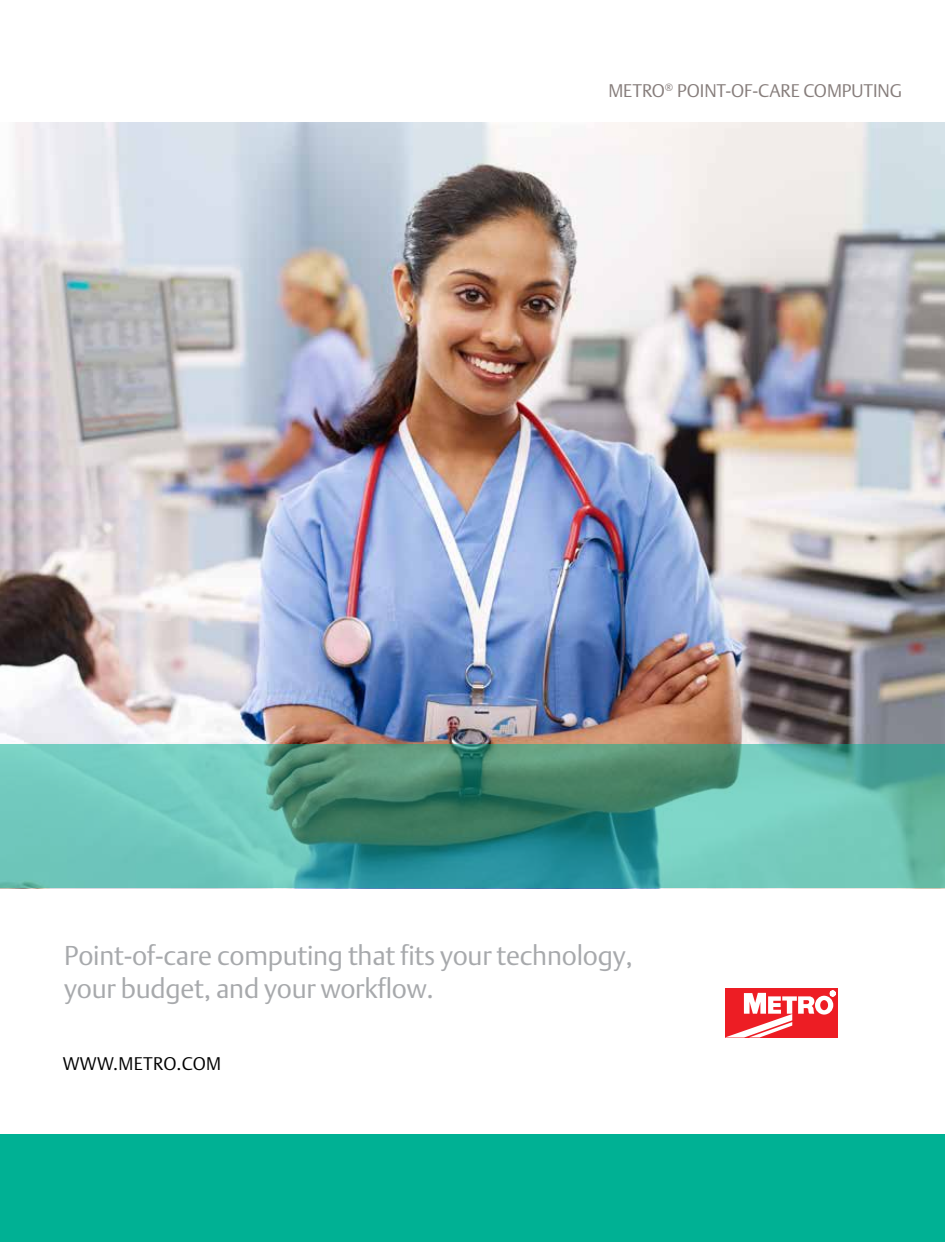
<style>
.page{position:relative;width:945px;height:1242px;background:#fff}
.page>*{position:absolute;margin:0;border:0;box-sizing:border-box;transform-origin:0 0}
.t1{font:300 27px/33px "DTL Argo T";letter-spacing:-.01em;color:#a7a9ac}
.t2{font:300 18.15px "DTL Argo T";letter-spacing:-.005em;color:#867d7b}
.t3{font:300 18.15px "DTL Argo T";color:#000}
</style>
<div class="page">
<img style="left:0;top:122px;width:945px;height:622px">
<svg style="left:0;top:744px;width:945px;height:144px;background:#59ab9e"></svg>
<div style="left:0;top:1135px;width:945px;height:107px;background:#00b194"></div>
<div style="left:725px;top:988px;width:113px;height:49px;background:#ed1d24"></div>
<div style="left:815px;top:996px;width:18px;height:19px;background:#fff;border-radius:50%"></div>
<svg style="left:725px;top:993px;width:89px;height:45px"></svg>
<svg style="left:830px;top:991px;width:6px;height:5px"></svg>
<div style="left:820px;top:1000px;width:8px;height:10px;background:#ed1d24;border-radius:50%"></div>
<p class="t2" style="left:608px;top:80px;width:295px">METRO<sup>®</sup> POINT-OF-CARE COMPUTING</p>
<p class="t1" style="left:64px;top:938px;width:570px">Point-of-care computing that fits your technology, your budget, and your workflow.</p>
<p class="t3" style="left:63px;top:1052px;width:18px">www</p>
<p class="t3" style="left:113px;top:1052px;width:18px">.metro</p>
<p class="t3" style="left:177px;top:1052px;width:19px">.com</p>
</div>
